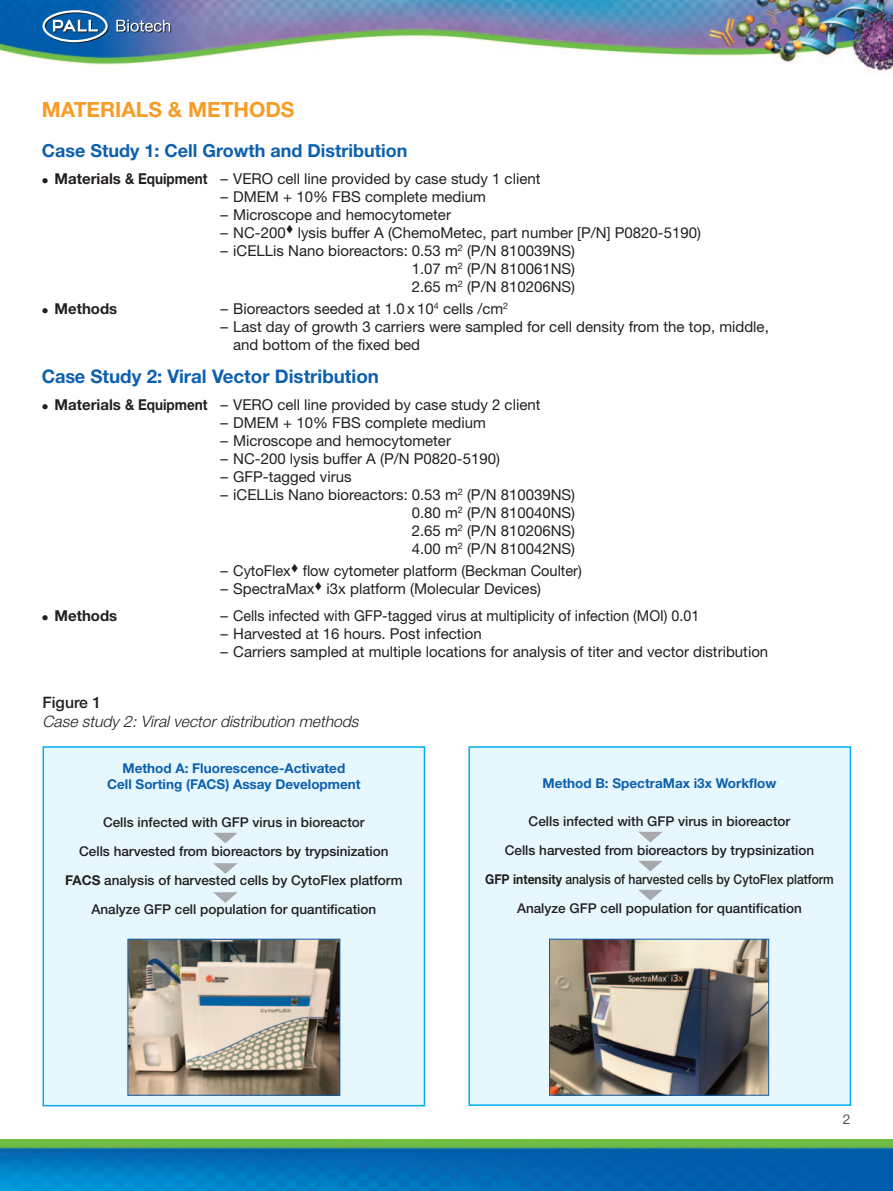
<style>
.page{position:relative;width:893px;height:1191px;background:#fff}
.page>*{position:absolute;margin:0;border:0;box-sizing:border-box;transform-origin:0 0}
.t1{font:700 21px "Helvetica Neue LT";color:#f89c27}
.t2{font:700 18.75px "Helvetica Neue LT";color:#0d60ae}
.t3{font:700 18px "Helvetica Neue LT";color:#0d60ae}
.t4{font:italic 300 15.75px "Helvetica Neue LT";color:#231f20}
.t5{font:500 15.75px "Helvetica Neue LT";color:#231f20}
.t6{font:15px/18px "Helvetica Neue LT";color:#231f20}
.t7{font:700 15px "Helvetica Neue LT";color:#231f20}
.t8{font:500 13.5px "Helvetica Neue LT";color:#231f20}
.t9{font:700 13.5px/16.2px "Helvetica Neue LT";color:#0d60ae;text-align:center}
.t10{font:500 13.5px "Helvetica Neue LT";color:#231f20;scale:.9 1}
.t11{font:300 13.5px "Helvetica Neue LT";color:#231f20}
.s1{font-weight:700}
</style>
<div class="page">
<img style="left:0;top:0;width:893px;height:71px">
<svg style="left:43px;top:10px;width:66px;height:33px"></svg>
<svg style="left:116px;top:20px;width:55px;height:13px"></svg>
<img style="left:0;top:1140px;width:893px;height:50px">
<div style="left:44px;top:747px;width:380px;height:358px;background:#e6f7fd"></div>
<div style="left:43px;top:746px;width:382px;height:360px;border:2px solid #00aeef"></div>
<div style="left:470px;top:747px;width:380px;height:357px;background:#e6f7fd"></div>
<div style="left:468px;top:746px;width:383px;height:360px;border:2px solid #00aeef"></div>
<svg style="left:213px;top:832px;width:25px;height:11px"></svg>
<svg style="left:213px;top:863px;width:25px;height:10px"></svg>
<svg style="left:213px;top:892px;width:25px;height:10px"></svg>
<svg style="left:638px;top:831px;width:24px;height:11px"></svg>
<svg style="left:638px;top:860px;width:24px;height:11px"></svg>
<svg style="left:638px;top:890px;width:24px;height:10px"></svg>
<img style="left:551px;top:941px;width:216px;height:152px">
<div style="left:549px;top:939px;width:220px;height:156px;border:1px solid #0d60ae"></div>
<img style="left:130px;top:941px;width:208px;height:152px">
<div style="left:128px;top:939px;width:212px;height:156px;border:1px solid #0d60ae"></div>
<p class="t1" style="left:42px;top:102px;width:254px">MATERIALS &amp; METHODS</p>
<p class="t3" style="left:42px;top:144px;width:367px">Case Study 1: Cell Growth and Distribution</p>
<p class="t6" style="left:42px;top:171px;width:500px">● <span class="s1">Materials &amp; Equipment</span> – VERO cell line provided by case study 1 client</p>
<p class="t6" style="left:220px;top:189px;width:267px">– DMEM + 10% FBS complete medium</p>
<p class="t6" style="left:220px;top:207px;width:232px">– Microscope and hemocytometer</p>
<p class="t6" style="left:220px;top:225px;width:482px">– NC-200▼ lysis buffer A (ChemoMetec, part number [P/N] P0820-5190)</p>
<p class="t6" style="left:220px;top:243px;width:356px">– iCELLis Nano bioreactors: 0.53 m<sup>2</sup> (P/N 810039NS)</p>
<p class="t6" style="left:412px;top:261px;width:165px">1.07 m<sup>2</sup> (P/N 810061NS)</p>
<p class="t6" style="left:412px;top:279px;width:165px">2.65 m<sup>2</sup> (P/N 810206NS)</p>
<p class="t7" style="left:42px;top:303px;width:77px">● Methods</p>
<p class="t6" style="left:220px;top:301px;width:289px">– Bioreactors seeded at 1.0x 10<sup>4</sup> cells /cm<sup>2</sup></p>
<p class="t6" style="left:233px;top:319px;width:537px;text-indent:-13px">– Last day of growth 3 carriers were sampled for cell density from the top, middle, and bottom of the fixed bed</p>
<p class="t2" style="left:42px;top:370px;width:339px">Case Study 2: Viral Vector Distribution</p>
<p class="t6" style="left:42px;top:397px;width:500px">● <span class="s1">Materials &amp; Equipment</span> – VERO cell line provided by case study 2 client</p>
<p class="t6" style="left:220px;top:415px;width:267px">– DMEM + 10% FBS complete medium</p>
<p class="t6" style="left:220px;top:433px;width:232px">– Microscope and hemocytometer</p>
<p class="t6" style="left:220px;top:451px;width:281px">– NC-200 lysis buffer A (P/N P0820-5190)</p>
<p class="t6" style="left:220px;top:469px;width:133px">– GFP-tagged virus</p>
<p class="t6" style="left:220px;top:487px;width:356px">– iCELLis Nano bioreactors: 0.53 m<sup>2</sup> (P/N 810039NS)</p>
<p class="t6" style="left:412px;top:505px;width:165px">0.80 m<sup>2</sup> (P/N 810040NS)</p>
<p class="t6" style="left:412px;top:523px;width:165px">2.65 m<sup>2</sup> (P/N 810206NS)</p>
<p class="t6" style="left:412px;top:541px;width:165px">4.00 m<sup>2</sup> (P/N 810042NS)</p>
<p class="t6" style="left:220px;top:563px;width:363px">– CytoFlex▼ flow cytometer platform (Beckman Coulter)</p>
<p class="t6" style="left:220px;top:581px;width:322px">– SpectraMax▼ i3x platform (Molecular Devices)</p>
<p class="t7" style="left:42px;top:610px;width:77px">● Methods</p>
<p class="t6" style="left:220px;top:608px;width:480px">– Cells infected with GFP-tagged virus at multiplicity of infection (MOI) 0.01</p>
<p class="t6" style="left:220px;top:626px;width:263px">– Harvested at 16 hours. Post infection</p>
<p class="t6" style="left:220px;top:644px;width:549px">– Carriers sampled at multiple locations for analysis of titer and vector distribution</p>
<p class="t5" style="left:43px;top:696px;width:60px">Figure 1</p>
<p class="t4" style="left:43px;top:715px;width:321px">Case study 2: Viral vector distribution methods</p>
<p class="t9" style="left:107px;top:761px;width:255px">Method A: Fluorescence-Activated<br>Cell Sorting (FACS) Assay Development</p>
<p class="t8" style="left:103px;top:817px;width:263px">Cells infected with GFP virus in bioreactor</p>
<p class="t8" style="left:79px;top:846px;width:311px">Cells harvested from bioreactors by trypsinization</p>
<p class="t8" style="left:65px;top:875px;width:339px"><span class="s1">FACS</span> analysis of harvested cells by CytoFlex platform</p>
<p class="t8" style="left:91px;top:904px;width:286px">Analyze GFP cell population for quantification</p>
<p class="t9" style="left:542px;top:776px;width:235px">Method B: SpectraMax i3x Workflow</p>
<p class="t8" style="left:529px;top:816px;width:263px">Cells infected with GFP virus in bioreactor</p>
<p class="t8" style="left:505px;top:845px;width:311px">Cells harvested from bioreactors by trypsinization</p>
<p class="t10" style="left:485px;top:874px;width:389px"><span class="s1">GFP intensity</span> analysis of harvested cells by CytoFlex platform</p>
<p class="t8" style="left:517px;top:903px;width:286px">Analyze GFP cell population for quantification</p>
<p class="t11" style="left:843px;top:1114px;width:9px">2</p>
</div>
